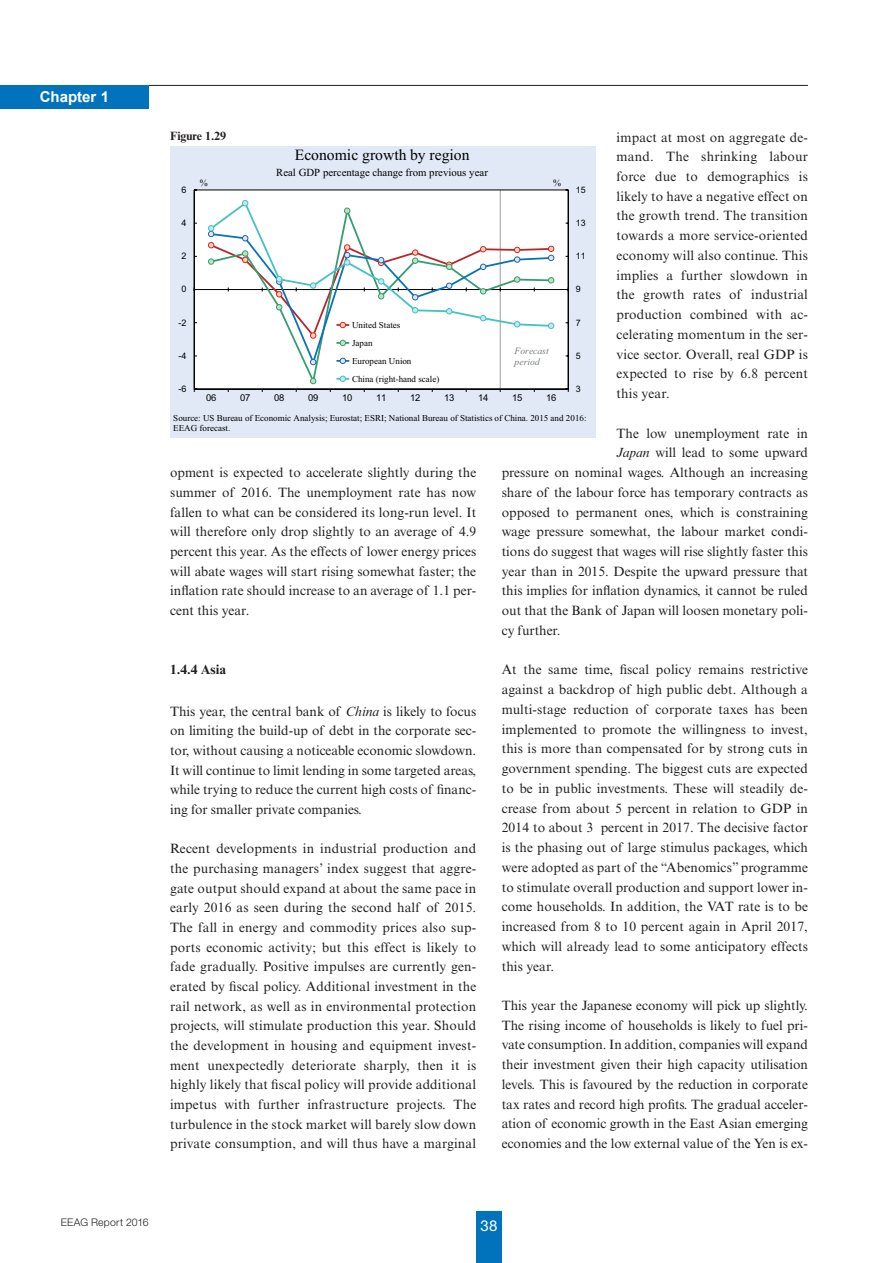
<style>
.page{position:relative;width:893px;height:1263px;background:#fff}
.page>*{position:absolute;margin:0;border:0;box-sizing:border-box;transform-origin:0 0}
.t1{font:15.6px "Times New Roman";color:#000001}
.t2{font:700 15px "Arial";color:#fff}
.t3{font:15px "Helvetica Neue LT Std";color:#fff}
.Fliesstext{font:13.5px/19.8px "Times New Roman MT Std";color:#231f20;text-align:justify}
.Zwischen-Head_bold{font:700 13.5px "Times New Roman MT Std";color:#231f20}
.Head-8pt{font:700 12px "Times New Roman MT Std";color:#231f20}
.t4{font:10.8px "Times New Roman";color:#000001}
.t5{font:300 10.5px "Helvetica Neue LT Std";letter-spacing:.02em;color:#231f20}
.t6{font:italic 9.6px/10.9px "Times New Roman";color:#75797b}
.t7{font:9.6px "Times New Roman";color:#000001}
.t8{font:9.45px "Arial";color:#000001}
.t9{font:9px/18px "Times New Roman";color:#000001}
.t10{font:9px "Arial";color:#000001}
.t11{font:8.85px "Arial";color:#000001}
.s1{font-style:italic}
</style>
<div class="page">
<hr style="left:147px;top:85px;width:661px;height:1px;background:#231f20">
<div style="left:476px;top:1212px;width:26px;height:51px;background:#0073bc"></div>
<div style="left:0;top:85px;width:149px;height:23px;background:#0073bc"></div>
<div style="left:170px;top:146px;width:425px;height:291px;background:#e1e9f6"></div>
<svg style="left:194px;top:189px;width:375px;height:203px;background:#d9d9db"></svg>
<div style="left:209px;top:367px;width:344px;height:20px;background:#fff"></div>
<svg style="left:310px;top:378px;width:6px;height:6px"></svg>
<div style="left:209px;top:346px;width:344px;height:21px;background:#fff"></div>
<svg style="left:310px;top:359px;width:6px;height:6px"></svg>
<svg style="left:208px;top:200px;width:346px;height:146px;background:#eef2f2"></svg>
<svg style="left:337px;top:358px;width:12px;height:6px"></svg>
<svg style="left:337px;top:376px;width:12px;height:6px"></svg>
<div style="left:513px;top:344px;width:37px;height:25px;background:#fff"></div>
<p class="t2" style="left:40px;top:88px;width:71px">Chapter 1</p>
<p class="Fliesstext" style="left:617px;top:127px;width:193px">impact at most on aggregate de&shy;mand. The shrinking labour force due to demographics is likely to have a negative effect on the growth trend. The transition towards a more service-oriented economy will also continue. This implies a further slowdown in the growth rates of industrial production combined with ac&shy;celerating momentum in the ser&shy;vice sector. Overall, real GDP is expected to rise by 6.8 percent this year.</p>
<p class="Fliesstext" style="left:617px;top:423px;width:193px">The low unemployment rate in</p>
<p class="Fliesstext" style="left:617px;top:443px;width:193px"><span class="s1">Japan</span> will lead to some upward</p>
<p class="Fliesstext" style="left:502px;top:463px;width:308px">pressure on nominal wages. Although an increasing</p>
<p class="Fliesstext" style="left:502px;top:482px;width:308px">share of the labour force has temporary contracts as</p>
<p class="Fliesstext" style="left:502px;top:502px;width:308px">opposed to permanent ones, which is constraining</p>
<p class="Fliesstext" style="left:502px;top:522px;width:308px">wage pressure somewhat, the labour market condi-</p>
<p class="Fliesstext" style="left:502px;top:541px;width:308px">tions do suggest that wages will rise slightly faster this</p>
<p class="Fliesstext" style="left:502px;top:561px;width:308px">year than in 2015. Despite the upward pressure that</p>
<p class="Fliesstext" style="left:502px;top:581px;width:308px">this implies for inflation dynamics, it cannot be ruled</p>
<p class="Fliesstext" style="left:502px;top:601px;width:308px">out that the Bank of Japan will loosen monetary poli-</p>
<p class="Fliesstext" style="left:502px;top:620px;width:60px">cy further.</p>
<p class="Fliesstext" style="left:502px;top:660px;width:308px">At the same time, fiscal policy remains restrictive against a backdrop of high public debt. Although a multi-stage reduction of corporate taxes has been implemented to promote the willingness to invest, this is more than compensated for by strong cuts in government spending. The biggest cuts are expected to be in public investments. These will steadily de&shy;crease from about 5 percent in relation to GDP in 2014 to about 3 percent in 2017. The decisive factor is the phasing out of large stimulus packages, which were adopted as part of the “Abenomics” programme to stimulate overall production and support lower in&shy;come households. In addition, the VAT rate is to be increased from 8 to 10 percent again in April 2017, which will already lead to some anticipatory effects this year.</p>
<p class="Fliesstext" style="left:502px;top:995px;width:308px">This year the Japanese economy will pick up slightly.<br>The rising income of households is likely to fuel pri&shy;vate consumption. In addition, companies will expand their investment given their high capacity utilisation levels. This is favoured by the reduction in corporate tax rates and record high profits. The gradual acceler&shy;ation of economic growth in the East Asian emerging economies and the low external value of the Yen is ex-</p>
<p class="Head-8pt" style="left:170px;top:129px;width:58px">Figure 1.29</p>
<p class="t1" style="left:295px;top:144px;width:176px">Economic growth by region</p>
<p class="t4" style="left:276px;top:165px;width:213px">Real GDP percentage change from previous year</p>
<p class="t7" style="left:200px;top:177px;width:9px">%</p>
<p class="t7" style="left:553px;top:177px;width:9px">%</p>
<p class="t10" style="left:181px;top:184px;width:7px">6</p>
<p class="t11" style="left:576px;top:184px;width:11px">15</p>
<p class="t10" style="left:181px;top:217px;width:7px">4</p>
<p class="t11" style="left:576px;top:217px;width:11px">13</p>
<p class="t10" style="left:181px;top:250px;width:7px">2</p>
<p class="t11" style="left:576px;top:250px;width:11px">11</p>
<p class="t10" style="left:181px;top:283px;width:7px">0</p>
<p class="t11" style="left:576px;top:283px;width:6px">9</p>
<p class="t10" style="left:178px;top:316px;width:10px">-2</p>
<p class="t11" style="left:576px;top:317px;width:6px">7</p>
<p class="t9" style="left:352px;top:316px;width:89px">United States<br>Japan<br>European Union<br>China (right-hand scale)</p>
<p class="t6" style="left:515px;top:345px;width:36px">Forecast period</p>
<p class="t10" style="left:178px;top:350px;width:10px">-4</p>
<p class="t11" style="left:576px;top:350px;width:6px">5</p>
<p class="t10" style="left:178px;top:383px;width:10px">-6</p>
<p class="t11" style="left:576px;top:383px;width:6px">3</p>
<p class="t8" style="left:206px;top:391px;width:12px">06</p>
<p class="t8" style="left:240px;top:391px;width:12px">07</p>
<p class="t8" style="left:274px;top:391px;width:12px">08</p>
<p class="t8" style="left:308px;top:391px;width:12px">09</p>
<p class="t8" style="left:342px;top:391px;width:12px">10</p>
<p class="t8" style="left:376px;top:391px;width:12px">11</p>
<p class="t8" style="left:410px;top:391px;width:12px">12</p>
<p class="t8" style="left:444px;top:391px;width:12px">13</p>
<p class="t8" style="left:478px;top:391px;width:12px">14</p>
<p class="t8" style="left:512px;top:391px;width:12px">15</p>
<p class="t8" style="left:546px;top:391px;width:12px">16</p>
<p class="t9" style="left:173px;top:412px;width:415px;line-height:10.4px">Source: US Bureau of Economic Analysis; Eurostat; ESRI; National Bureau of Statistics of China. 2015 and 2016:<br>EEAG forecast.</p>
<p class="Fliesstext" style="left:170px;top:463px;width:308px">opment is expected to accelerate slightly during the summer of 2016. The unemployment rate has now fallen to what can be considered its long-run level. It will therefore only drop slightly to an average of 4.9 percent this year. As the effects of lower energy prices will abate wages will start rising somewhat faster; the inflation rate should increase to an average of 1.1 per&shy;cent this year.</p>
<p class="Zwischen-Head_bold" style="left:170px;top:661px;width:58px">1.4.4 Asia</p>
<p class="Fliesstext" style="left:170px;top:701px;width:308px">This year, the central bank of <span class="s1">China</span> is likely to focus on limiting the build-up of debt in the corporate sec&shy;tor, without causing a noticeable economic slowdown.<br>It will continue to limit lending in some targeted areas, while trying to reduce the current high costs of financ&shy;ing for smaller private companies.</p>
<p class="Fliesstext" style="left:170px;top:839px;width:308px">Recent developments in industrial production and the purchasing managers’ index suggest that aggre&shy;gate output should expand at about the same pace in early 2016 as seen during the second half of 2015.<br>The fall in energy and commodity prices also sup&shy;ports economic activity; but this effect is likely to fade gradually. Positive impulses are currently gen&shy;erated by fiscal policy. Additional investment in the rail network, as well as in environmental protection projects, will stimulate production this year. Should the development in housing and equipment invest&shy;ment unexpectedly deteriorate sharply, then it is highly likely that fiscal policy will provide additional impetus with further infrastructure projects. The turbulence in the stock market will barely slow down private consumption, and will thus have a marginal</p>
<p class="t5" style="left:61px;top:1216px;width:89px">EEAG Report 2016</p>
<p class="t3" style="left:481px;top:1217px;width:18px">38</p>
</div>
